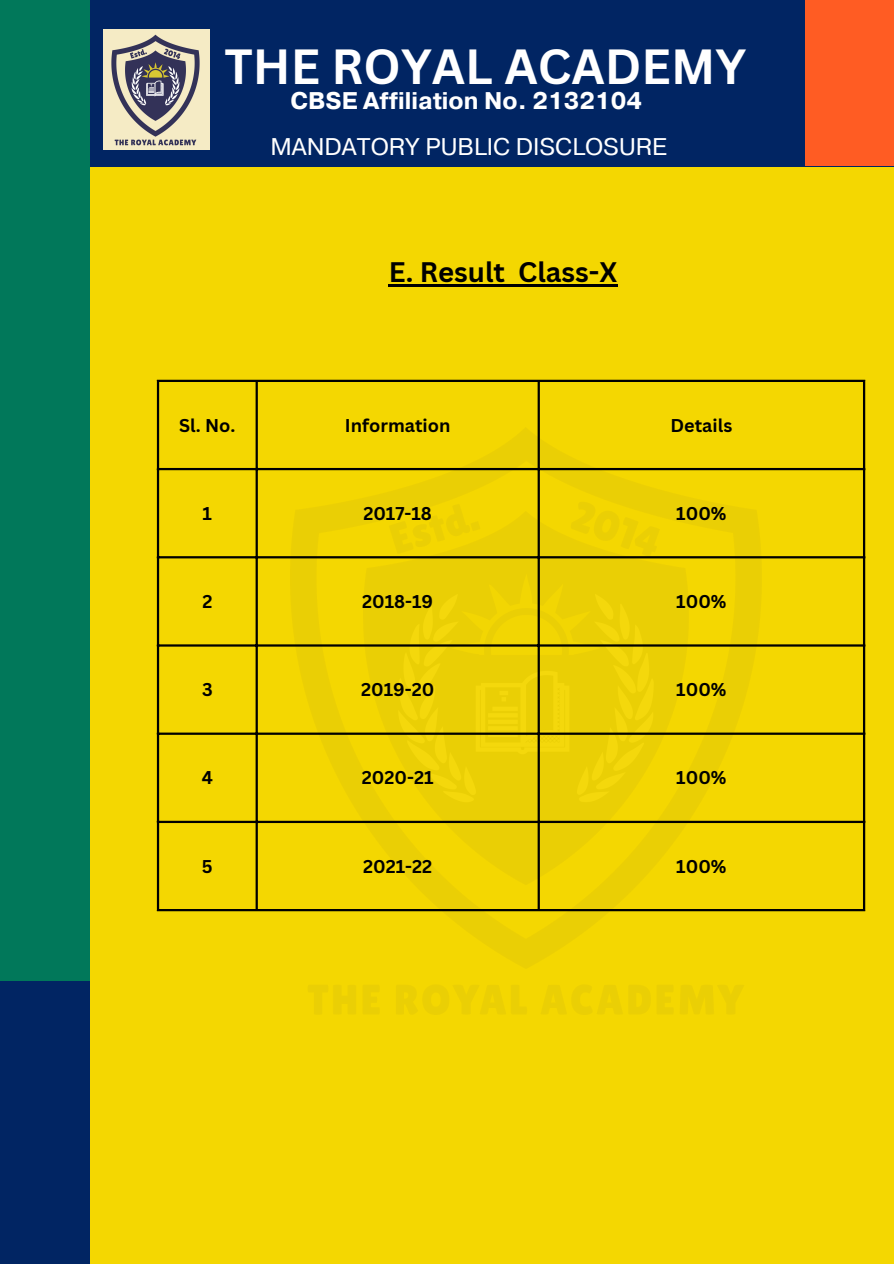
<style>
.page{position:relative;width:894px;height:1264px;background:#fff}
.page>*{position:absolute;margin:0;border:0;box-sizing:border-box;transform-origin:0 0}
.t1{font:700 48px "Canva Sans";color:#fff}
.t2{font:700 27.45px "Canva Sans";color:#000}
.t3{font:700 24px "Pragmatica";color:#fff}
.t4{font:24px "Pragmatica";color:#fff}
.t5{font:700 18px "Canva Sans";color:#000}
</style>
<div class="page">
<div style="left:0;top:0;width:893px;height:1263px;background:#f4d701"></div>
<div style="left:0;top:0;width:893px;height:166px;background:#012563"></div>
<div style="left:0;top:0;width:89px;height:1070px;background:#01785a"></div>
<div style="left:0;top:981px;width:89px;height:282px;background:#012563"></div>
<div style="left:804px;top:0;width:89px;height:165px;background:#ff5c23"></div>
<img style="left:104px;top:30px;width:106px;height:119px">
<img style="left:290px;top:428px;width:471px;height:484px">
<hr style="left:157px;top:382px;width:2px;height:527px;background:#000">
<hr style="left:255px;top:382px;width:3px;height:527px;background:#000">
<hr style="left:537px;top:382px;width:2px;height:527px;background:#000">
<hr style="left:862px;top:382px;width:3px;height:527px;background:#000">
<hr style="left:157px;top:380px;width:708px;height:2px;background:#000">
<hr style="left:157px;top:468px;width:708px;height:2px;background:#000">
<hr style="left:157px;top:556px;width:708px;height:2px;background:#000">
<hr style="left:157px;top:644px;width:708px;height:2px;background:#000">
<hr style="left:157px;top:732px;width:708px;height:2px;background:#000">
<hr style="left:157px;top:820px;width:708px;height:3px;background:#000">
<hr style="left:157px;top:909px;width:708px;height:2px;background:#000">
<hr style="left:389px;top:284px;width:116px;height:3px;background:#000">
<svg style="left:505px;top:284px;width:13px;height:3px"></svg>
<hr style="left:518px;top:284px;width:99px;height:3px;background:#000">
<h1 class="t1" style="left:224px;top:33px;width:523px">THE ROYAL ACADEMY</h1>
<h3 class="t3" style="left:290px;top:85px;width:353px">CBSE Affiliation No. 2132104</h3>
<h3 class="t4" style="left:270px;top:130px;width:397px">MANDATORY PUBLIC DISCLOSURE</h3>
<h2 class="t2" style="left:389px;top:253px;width:230px">E. Result Class-X</h2>
<p class="t5" style="left:179px;top:412px;width:58px">Sl. No.</p>
<p class="t5" style="left:345px;top:412px;width:107px">Information</p>
<p class="t5" style="left:670px;top:412px;width:63px">Details</p>
<p class="t5" style="left:202px;top:500px;width:11px">1</p>
<p class="t5" style="left:363px;top:500px;width:70px">2017-18</p>
<p class="t5" style="left:676px;top:500px;width:52px">100%</p>
<p class="t5" style="left:202px;top:588px;width:12px">2</p>
<p class="t5" style="left:362px;top:588px;width:73px">2018-19</p>
<p class="t5" style="left:676px;top:588px;width:52px">100%</p>
<p class="t5" style="left:202px;top:677px;width:12px">3</p>
<p class="t5" style="left:361px;top:677px;width:75px">2019-20</p>
<p class="t5" style="left:676px;top:677px;width:52px">100%</p>
<p class="t5" style="left:202px;top:765px;width:13px">4</p>
<p class="t5" style="left:362px;top:765px;width:73px">2020-21</p>
<p class="t5" style="left:676px;top:765px;width:52px">100%</p>
<p class="t5" style="left:202px;top:853px;width:12px">5</p>
<p class="t5" style="left:363px;top:853px;width:71px">2021-22</p>
<p class="t5" style="left:676px;top:853px;width:52px">100%</p>
</div>
